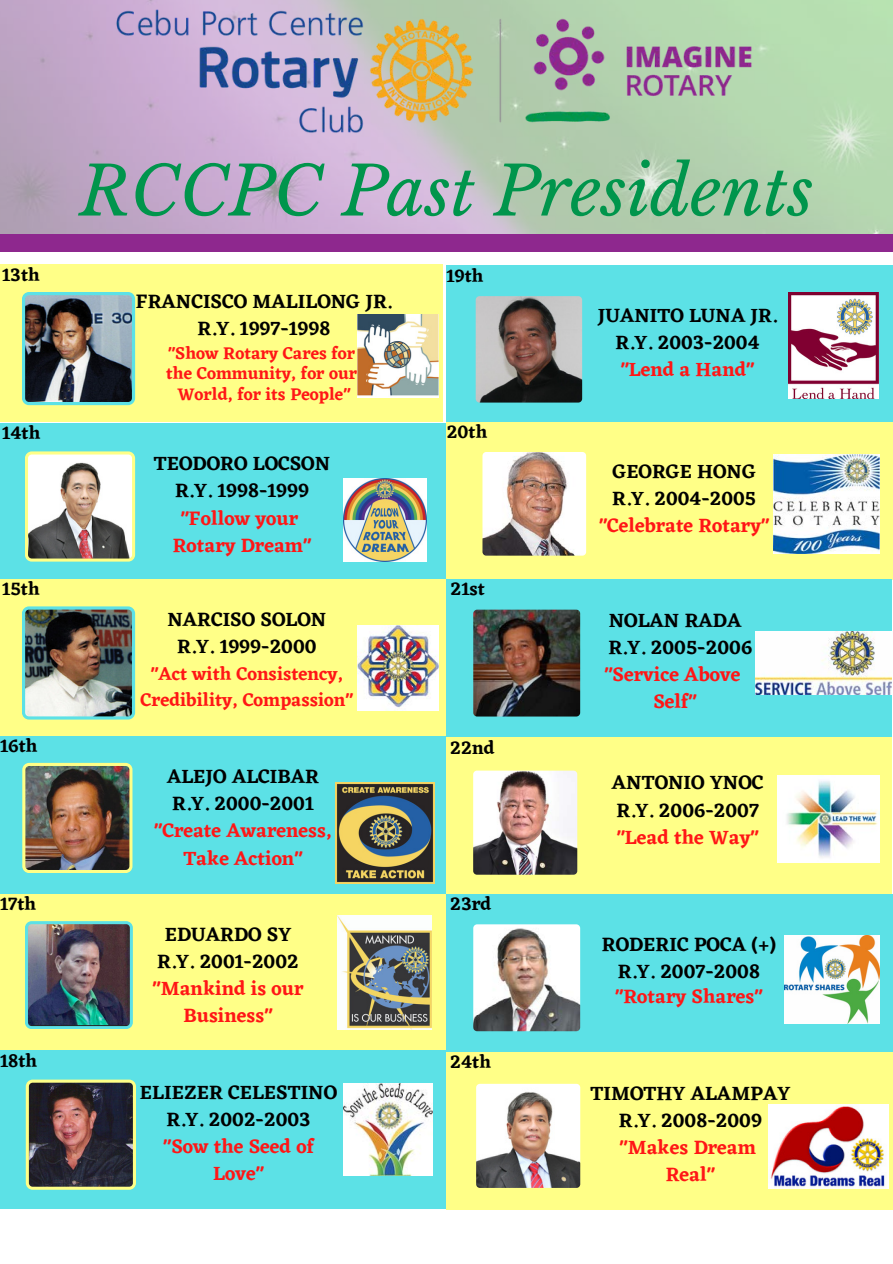
<style>
.page{position:relative;width:893px;height:1264px;background:#fff}
.page>*{position:absolute;margin:0;border:0;box-sizing:border-box;transform-origin:0 0}
.t1{font:italic 67.5px "Libre Baskerville";color:#00954c}
.t2{font:600 19.95px/27.2px "Eczar";color:#000;text-align:center}
.t3{font:600 19.95px/27.2px "Eczar";color:#ff1616;text-align:center}
.t4{font:600 18.75px/26.2px "Eczar";color:#ff1616;text-align:center}
.t5{font:600 18.75px "Eczar";color:#000}
.t6{font:600 18.6px "Eczar";color:#000}
.t7{font:600 17.4px/20.5px "Eczar";color:#ff1616;text-align:center}
</style>
<div class="page">
<div style="left:0;top:265px;width:442px;height:157px;background:#ffff87"></div>
<img style="left:22px;top:292px;width:113px;height:113px">
<div style="left:0;top:423px;width:446px;height:157px;background:#5ce1e6"></div>
<svg style="left:25px;top:451px;width:110px;height:110px;background:#c0baab"></svg>
<div style="left:0;top:579px;width:447px;height:157px;background:#ffff87"></div>
<img style="left:22px;top:606px;width:113px;height:113px">
<img style="left:357px;top:314px;width:81px;height:83px">
<img style="left:344px;top:478px;width:83px;height:83px">
<img style="left:357px;top:626px;width:81px;height:84px">
<div style="left:0;top:892px;width:445px;height:158px;background:#ffff87"></div>
<div style="left:0;top:736px;width:445px;height:157px;background:#5ce1e6"></div>
<img style="left:22px;top:762px;width:110px;height:111px">
<div style="left:0;top:1050px;width:445px;height:157px;background:#5ce1e6"></div>
<svg style="left:26px;top:1079px;width:110px;height:110px;background:#534743"></svg>
<img style="left:335px;top:783px;width:99px;height:100px">
<img style="left:338px;top:915px;width:93px;height:114px">
<img style="left:344px;top:1083px;width:88px;height:92px">
<div style="left:447px;top:265px;width:445px;height:157px;background:#5ce1e6"></div>
<svg style="left:475px;top:296px;width:108px;height:107px;background:#827976"></svg>
<div style="left:447px;top:422px;width:445px;height:157px;background:#ffff87"></div>
<img style="left:482px;top:452px;width:105px;height:104px">
<img style="left:788px;top:293px;width:90px;height:105px">
<img style="left:773px;top:454px;width:106px;height:99px">
<div style="left:446px;top:579px;width:446px;height:157px;background:#5ce1e6"></div>
<img style="left:473px;top:609px;width:108px;height:108px">
<div style="left:446px;top:737px;width:445px;height:158px;background:#ffff87"></div>
<img style="left:473px;top:770px;width:105px;height:105px">
<div style="left:446px;top:893px;width:446px;height:158px;background:#5ce1e6"></div>
<img style="left:473px;top:924px;width:108px;height:108px">
<div style="left:446px;top:1052px;width:446px;height:157px;background:#ffff87"></div>
<img style="left:476px;top:1083px;width:105px;height:105px">
<img style="left:777px;top:775px;width:102px;height:87px">
<img style="left:755px;top:631px;width:136px;height:63px">
<img style="left:784px;top:935px;width:95px;height:88px">
<img style="left:768px;top:1104px;width:120px;height:84px">
<img style="left:25px;top:921px;width:108px;height:108px">
<img style="left:0;top:0;width:892px;height:235px">
<img style="left:72px;top:0;width:820px;height:141px">
<div style="left:0;top:235px;width:892px;height:17px;background:#8e288e"></div>
<h1 class="t1" style="left:79px;top:150px;width:736px">RCCPC Past Presidents</h1>
<p class="t5" style="left:2px;top:263px;width:39px">13th</p>
<p class="t6" style="left:446px;top:265px;width:39px">19th</p>
<p class="t2" style="left:136px;top:288px;width:258px">FRANCISCO MALILONG JR.<br>R.Y. 1997-1998</p>
<p class="t7" style="left:166px;top:342px;width:192px">"Show Rotary Cares for the Community, for our<br>World, for its People"</p>
<p class="t2" style="left:598px;top:302px;width:181px">JUANITO LUNA JR.<br>R.Y. 2003-2004</p>
<p class="t3" style="left:620px;top:356px;width:135px">"Lend a Hand"</p>
<p class="t5" style="left:2px;top:421px;width:40px">14th</p>
<p class="t6" style="left:447px;top:421px;width:42px">20th</p>
<p class="t2" style="left:154px;top:450px;width:178px">TEODORO LOCSON<br>R.Y. 1998-1999</p>
<p class="t3" style="left:173px;top:504px;width:140px">"Follow your<br>Rotary Dream"</p>
<p class="t2" style="left:612px;top:458px;width:145px;text-align:left">GEORGE HONG<br>R.Y. 2004-2005</p>
<p class="t3" style="left:599px;top:511px;width:171px">"Celebrate Rotary"</p>
<p class="t5" style="left:2px;top:577px;width:39px">15th</p>
<p class="t5" style="left:450px;top:577px;width:36px">21st</p>
<p class="t2" style="left:167px;top:605px;width:160px">NARCISO SOLON<br>R.Y. 1999-2000</p>
<p class="t4" style="left:141px;top:660px;width:214px">"Act with Consistency,<br>Credibility, Compassion"</p>
<p class="t2" style="left:608px;top:606px;width:145px;text-align:left">NOLAN RADA<br>R.Y. 2005-2006</p>
<p class="t3" style="left:604px;top:660px;width:137px">"Service Above<br>Self"</p>
<p class="t5" style="left:0;top:734px;width:39px">16th</p>
<p class="t5" style="left:450px;top:736px;width:46px">22nd</p>
<p class="t2" style="left:167px;top:762px;width:153px;text-align:left">ALEJO ALCIBAR<br>R.Y. 2000-2001</p>
<p class="t3" style="left:154px;top:817px;width:179px">"Create Awareness,<br>Take Action"</p>
<p class="t2" style="left:612px;top:769px;width:153px;text-align:left">ANTONIO YNOC<br>R.Y. 2006-2007</p>
<p class="t3" style="left:616px;top:823px;width:143px">"Lead the Way"</p>
<p class="t5" style="left:0;top:892px;width:38px">17th</p>
<p class="t5" style="left:450px;top:892px;width:43px">23rd</p>
<p class="t2" style="left:157px;top:920px;width:143px">EDUARDO SY<br>R.Y. 2001-2002</p>
<p class="t3" style="left:152px;top:974px;width:152px">"Mankind is our<br>Business"</p>
<p class="t2" style="left:602px;top:930px;width:175px">RODERIC POCA (+)<br>R.Y. 2007-2008</p>
<p class="t3" style="left:615px;top:982px;width:149px">"Rotary Shares"</p>
<p class="t5" style="left:0;top:1049px;width:39px">18th</p>
<p class="t5" style="left:450px;top:1050px;width:42px">24th</p>
<p class="t2" style="left:140px;top:1078px;width:199px">ELIEZER CELESTINO<br>R.Y. 2002-2003</p>
<p class="t3" style="left:163px;top:1132px;width:152px">"Sow the Seed of<br>Love"</p>
<p class="t2" style="left:590px;top:1079px;width:201px">TIMOTHY ALAMPAY<br>R.Y. 2008-2009</p>
<p class="t3" style="left:619px;top:1133px;width:138px">"Makes Dream<br>Real"</p>
</div>
